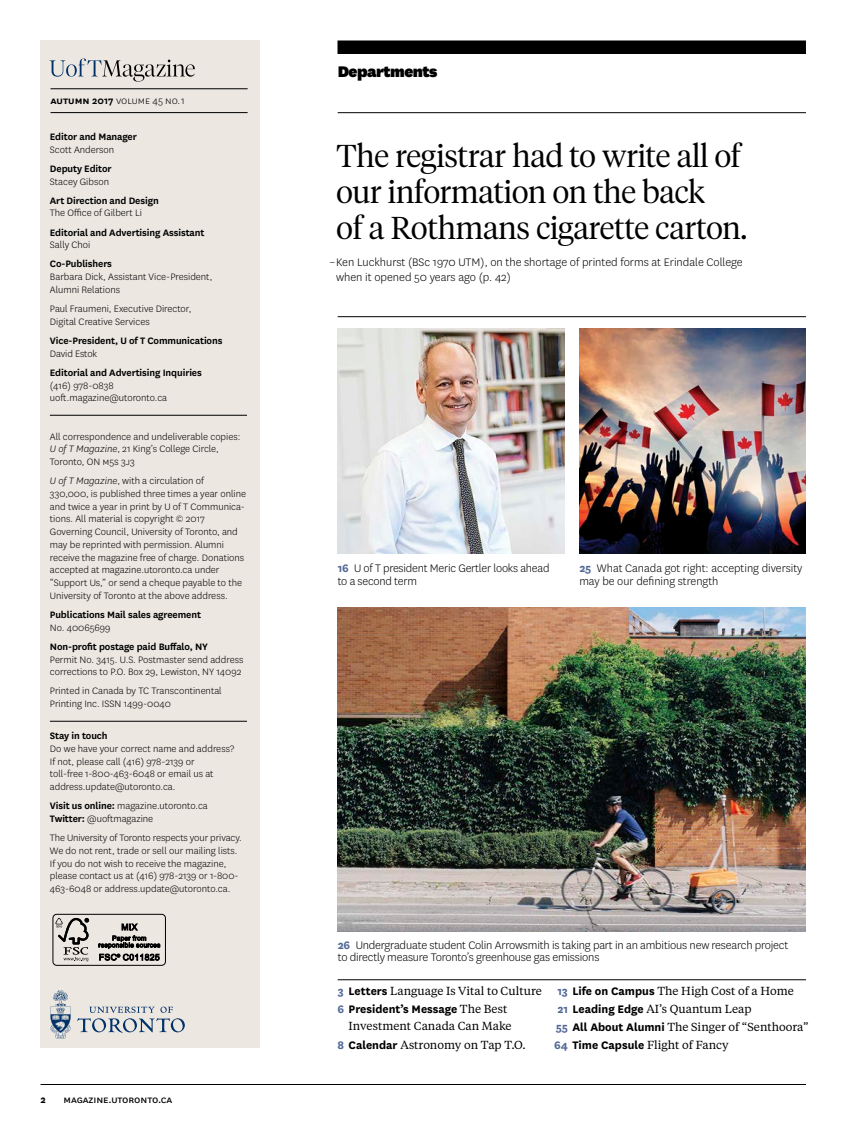
<style>
.page{position:relative;width:851px;height:1134px;background:#fff}
.page>*{position:absolute;margin:0;border:0;box-sizing:border-box;transform-origin:0 0}
.t1{font:300 31.5px/36px "Tiempos Headline";letter-spacing:-.005em;color:#000}
.t2{font:900 18px "National";letter-spacing:-.03em;color:#000}
.t3{font:300 12.75px/12.8px "National";letter-spacing:-.015em;color:#000}
.t4{font:700 12.75px "National";color:#000}
.t5{font:11.7px/18px "Tiempos Text";color:#000;text-align:center}
.t6{font:300 11.25px "National";letter-spacing:-.005em;color:#000}
.t7{font:11.25px "National";letter-spacing:-.01em;color:#000}
.t8{font:700 11.25px "National";color:#000}
.t9{font:300 10.8px/12.8px "National";color:#000}
.t10{font:600 10.8px "National";letter-spacing:-.01em;color:#000}
.s1{font-weight:600}
.s2{font-style:italic}
.s3{font-weight:700;color:#516897}
.s4{font-family:"National";font-weight:700;font-size:12.75px;color:#516897}
.s5{font-family:"National";font-weight:700;font-size:12.75px}
.s6{color:#516897}
.s7{font-family:"Tiempos Text";font-weight:400;font-size:11.7px}
</style>
<div class="page">
<hr style="left:338px;top:112px;width:468px;height:1px;background:#000">
<hr style="left:338px;top:316px;width:468px;height:1px;background:#000">
<div style="left:40px;top:40px;width:220px;height:1008px;background:#ece7e1"></div>
<hr style="left:50px;top:415px;width:197px;height:1px;background:#000">
<hr style="left:50px;top:721px;width:197px;height:1px;background:#000">
<hr style="left:338px;top:980px;width:468px;height:1px;background:#000">
<hr style="left:50px;top:88px;width:197px;height:1px;background:#000">
<hr style="left:50px;top:112px;width:197px;height:1px;background:#000">
<div style="left:53px;top:914px;width:113px;height:52px;border:1px solid #000;border-radius:4px"></div>
<svg style="left:98px;top:923px;width:62px;height:38px"></svg>
<svg style="left:55px;top:918px;width:34px;height:43px"></svg>
<svg style="left:77px;top:1007px;width:108px;height:26px"></svg>
<svg style="left:50px;top:990px;width:21px;height:48px"></svg>
<svg style="left:50px;top:58px;width:145px;height:24px"></svg>
<img style="left:338px;top:328px;width:226px;height:226px">
<img style="left:338px;top:608px;width:468px;height:324px">
<img style="left:579px;top:328px;width:227px;height:225px">
<hr style="left:40px;top:1084px;width:766px;height:1px;background:#000">
<div style="left:337px;top:40px;width:469px;height:14px;background:#000"></div>
<p class="t6" style="left:50px;top:93px;width:136px"><span class="s1">AUTUMN 2017</span> Volume 45 No. 1</p>
<p class="t10" style="left:50px;top:129px;width:88px">Editor and Manager</p>
<p class="t9" style="left:50px;top:143px;width:66px">Scott Anderson</p>
<p class="t10" style="left:50px;top:161px;width:63px">Deputy Editor</p>
<p class="t9" style="left:50px;top:175px;width:61px">Stacey Gibson</p>
<p class="t10" style="left:50px;top:193px;width:110px">Art Direction and Design</p>
<p class="t9" style="left:50px;top:206px;width:94px">The Office of Gilbert Li</p>
<p class="t10" style="left:50px;top:225px;width:156px">Editorial and Advertising Assistant</p>
<p class="t9" style="left:50px;top:238px;width:42px">Sally Choi</p>
<p class="t10" style="left:50px;top:257px;width:64px">Co-Publishers</p>
<p class="t9" style="left:50px;top:270px;width:164px">Barbara Dick, Assistant Vice-President,<br>Alumni Relations</p>
<p class="t9" style="left:50px;top:302px;width:143px">Paul Fraumeni, Executive Director,<br>Digital Creative Services</p>
<p class="t10" style="left:50px;top:333px;width:174px">Vice-President, U of T Communications</p>
<p class="t9" style="left:50px;top:347px;width:49px">David Estok</p>
<p class="t10" style="left:50px;top:365px;width:153px">Editorial and Advertising Inquiries</p>
<p class="t9" style="left:50px;top:379px;width:119px">(416) 978-0838 uoft.magazine@utoronto.ca</p>
<p class="t9" style="left:50px;top:430px;width:192px">All correspondence and undeliverable copies:<br><span class="s2">U of T Magazine</span>, 21 King’s College Circle,<br>Toronto, ON m5s 3j3</p>
<p class="t9" style="left:50px;top:474px;width:198px"><span class="s2">U of T Magazine</span>, with a circulation of<br>330,000, is published three times a year online and twice a year in print by U of T Communica&shy;tions. All material is copyright © 2017<br>Governing Council, University of Toronto, and may be reprinted with permission. Alumni receive the magazine free of charge. Donations accepted at magazine.utoronto.ca under “Support Us,” or send a cheque payable to the University of Toronto at the above address.</p>
<p class="t10" style="left:50px;top:607px;width:153px">Publications Mail sales agreement</p>
<p class="t9" style="left:50px;top:621px;width:62px">No. 40065699</p>
<p class="t10" style="left:50px;top:639px;width:159px">Non-profit postage paid Buffalo, NY</p>
<p class="t9" style="left:50px;top:653px;width:195px">Permit No. 3415. U.S. Postmaster send address corrections to P.O. Box 29, Lewiston, NY 14092</p>
<p class="t9" style="left:50px;top:684px;width:173px">Printed in Canada by TC Transcontinental<br>Printing Inc. ISSN 1499-0040</p>
<p class="t10" style="left:50px;top:728px;width:59px">Stay in touch</p>
<p class="t9" style="left:50px;top:742px;width:186px">Do we have your correct name and address?<br>If not, please call (416) 978-2139 or<br>toll-free 1-800-463-6048 or email us at address.update@utoronto.ca.</p>
<p class="t9" style="left:50px;top:799px;width:159px"><span class="s1">Visit us online:</span> magazine.utoronto.ca<br><span class="s1">Twitter:</span> @uoftmagazine</p>
<p class="t9" style="left:50px;top:831px;width:193px">The University of Toronto respects your privacy.<br>We do not rent, trade or sell our mailing lists.<br>If you do not wish to receive the magazine, please contact us at (416) 978-2139 or 1-800- 463-6048 or address.update@utoronto.ca.</p>
<p class="t8" style="left:40px;top:1091px;width:7px">2</p>
<p class="t7" style="left:64px;top:1092px;width:110px">MAGAZINE.UTORONTO.CA</p>
<h2 class="t2" style="left:338px;top:58px;width:101px">Departments</h2>
<h1 class="t1" style="left:336px;top:136px;width:412px">The registrar had to write all of our information on the back<br>of a Rothmans cigarette carton.</h1>
<p class="t3" style="left:336px;top:255px;width:408px;line-height:14.2px;text-indent:-7px">– Ken Luckhurst (BSc 1970 UTM), on the shortage of printed forms at Erindale College when it opened 50 years ago (p. 42)</p>
<p class="t3" style="left:338px;top:561px;width:213px"><span class="s3">16</span> U of T president Meric Gertler looks ahead to a second term</p>
<p class="t3" style="left:579px;top:561px;width:225px"><span class="s3">25</span> What Canada got right: accepting diversity may be our defining strength</p>
<p class="t3" style="left:338px;top:938px;width:452px"><span class="s3">26</span> Undergraduate student Colin Arrowsmith is taking part in an ambitious new research project to directly measure Toronto’s greenhouse gas emissions</p>
<p class="t5" style="left:337px;top:981px;width:206px"><span class="s4">3</span> <span class="s5">Letters</span> Language Is Vital to Culture</p>
<p class="t4" style="left:337px;top:1000px;width:172px"><span class="s6">6</span> President’s Message <span class="s7">The Best</span></p>
<p class="t5" style="left:337px;top:1017px;width:190px">Investment Canada Can Make<br><span class="s4">8</span> <span class="s5">Calendar</span> Astronomy on Tap T.O.</p>
<p class="t5" style="left:554px;top:981px;width:256px;text-align:left"><span class="s4">13</span> <span class="s5">Life on Campus</span> The High Cost of a Home<br><span class="s4">21</span> <span class="s5">Leading Edge</span> AI’s Quantum Leap<br><span class="s4">55</span> <span class="s5">All About Alumni</span> The Singer of “Senthoora” <span class="s4">64</span> <span class="s5">Time Capsule</span> Flight of Fancy</p>
</div>
